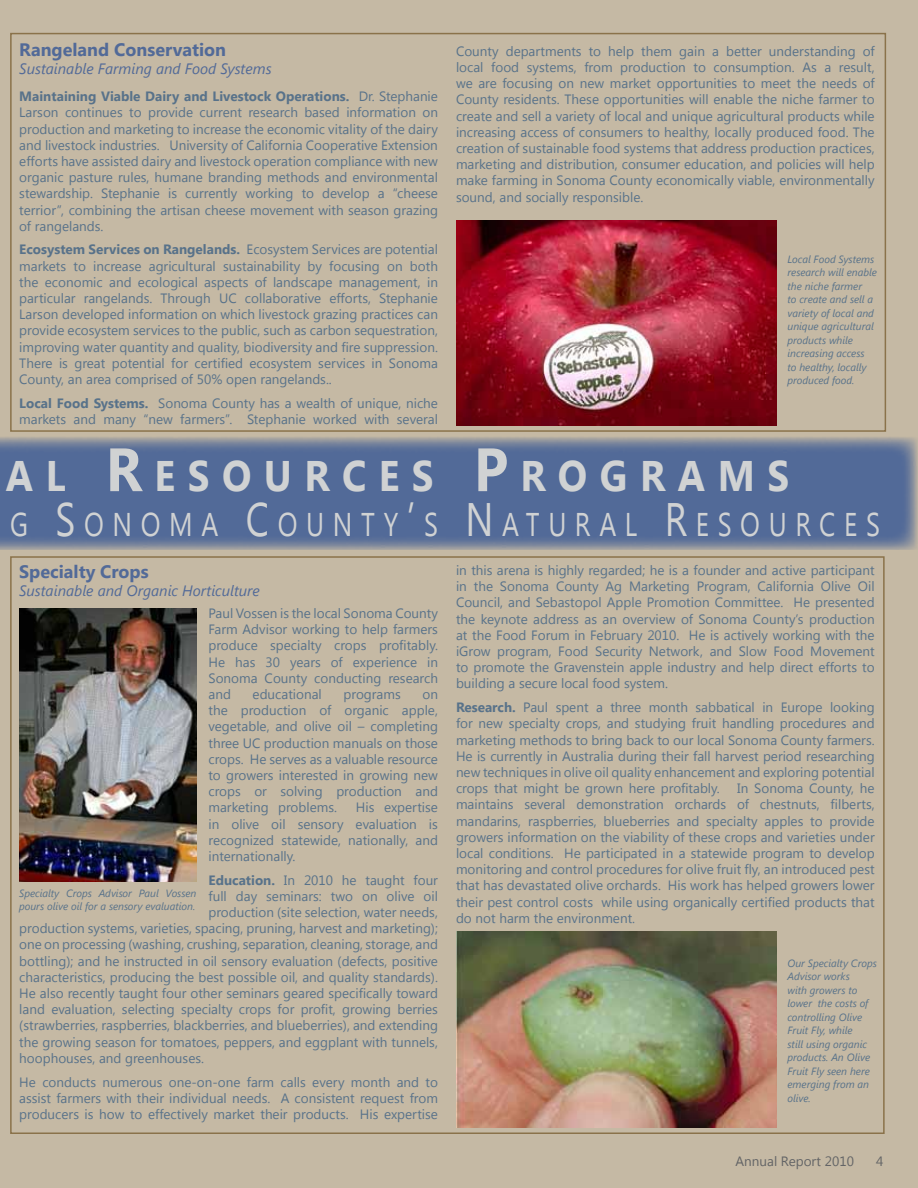
<style>
.page{position:relative;width:918px;height:1188px;background:#c5b9a4}
.page>*{position:absolute;margin:0;border:0;box-sizing:border-box;transform-origin:0 0}
.t1{font:700 42.75px "Segoe UI";letter-spacing:.32em;color:#d1d3d4;scale:.91 1}
.t2{font:32.85px "Segoe UI";letter-spacing:.33em;color:#d1d3d4;scale:.8 1}
.t3{font:700 18px "Segoe UI";color:#526a98}
.t4{font:italic 15px "Segoe UI";color:#526a98}
.t5{font:13.5px/16.2px "Segoe UI";color:#58728a;text-align:justify}
.t6{font:13.5px "Segoe UI";color:#636466}
.t7{font:italic 10.5px/13.5px "Segoe UI";color:#58728a}
.s1{font-weight:700}
.s2{font-size:61.05px}
.s3{font-size:46.8px}
</style>
<div class="page">
<svg style="left:0;top:437px;width:918px;height:113px;background:#5c7098"></svg>
<div style="left:10px;top:33px;width:876px;height:399px;border:2px solid #8a724a"></div>
<img style="left:456px;top:220px;width:320px;height:206px">
<img style="left:456px;top:931px;width:320px;height:197px">
<img style="left:19px;top:608px;width:177px;height:274px">
<h3 class="t3" style="left:19px;top:37px;width:208px">Rangeland Conservation</h3>
<p class="t4" style="left:19px;top:59px;width:254px">Sustainable Farming and Food Systems</p>
<p class="t5" style="left:19px;top:88px;width:420px"><span class="s1">Maintaining Viable Dairy and Livestock Operations.</span> Dr. Stephanie Larson continues to provide current research based information on production and marketing to increase the economic vitality of the dairy and livestock industries. University of California Cooperative Extension efforts have assisted dairy and livestock operation compliance with new organic pasture rules, humane branding methods and environmental stewardship. Stephanie is currently working to develop a “cheese terrior”, combining the artisan cheese movement with season grazing of rangelands.</p>
<p class="t5" style="left:19px;top:241px;width:420px"><span class="s1">Ecosystem Services on Rangelands.</span> Ecosystem Services are potential markets to increase agricultural sustainability by focusing on both the economic and ecological aspects of landscape management, in particular rangelands. Through UC collaborative efforts, Stephanie Larson developed information on which livestock grazing practices can provide ecosystem services to the public, such as carbon sequestration, improving water quantity and quality, biodiversity and fire suppression.<br>There is great potential for certified ecosystem services in Sonoma County, an area comprised of 50% open rangelands..</p>
<p class="t5" style="left:19px;top:394px;width:420px"><span class="s1">Local Food Systems.</span> Sonoma County has a wealth of unique, niche markets and many “new farmers”. Stephanie worked with several</p>
<p class="t5" style="left:456px;top:42px;width:420px">County departments to help them gain a better understanding of local food systems, from production to consumption. As a result, we are focusing on new market opportunities to meet the needs of County residents. These opportunities will enable the niche farmer to create and sell a variety of local and unique agricultural products while increasing access of consumers to healthy, locally produced food. The creation of sustainable food systems that address production practices, marketing and distribution, consumer education, and policies will help make farming in Sonoma County economically viable, environmentally sound, and socially responsible.</p>
<p class="t7" style="left:788px;top:252px;width:91px">Local Food Systems research will enable the niche farmer<br>to create and sell a variety of local and unique agricultural products while increasing access<br>to healthy, locally produced food.</p>
<h1 class="t1" style="left:6px;top:446px;width:862px">AL <span class="s2">R</span>ESOURCES <span class="s2">P</span>ROGRAMS</h1>
<h2 class="t2" style="left:10px;top:502px;width:1085px">G <span class="s3">S</span>ONOMA <span class="s3">C</span> OUNTY<span class="s3">’</span>S <span class="s3">N</span> ATURAL <span class="s3">R</span> ESOURCES</h2>
<h3 class="t3" style="left:19px;top:559px;width:131px">Specialty Crops</h3>
<p class="t4" style="left:19px;top:581px;width:242px">Sustainable and Organic Horticulture</p>
<p class="t5" style="left:208px;top:604px;width:231px">Paul Vossen is the local Sonoma County Farm Advisor working to help farmers produce specialty crops profitably.<br>He has 30 years of experience in Sonoma County conducting research and</p>
<p class="t5" style="left:456px;top:562px;width:420px">in this arena is highly regarded; he is a founder and active participant in the Sonoma County Ag Marketing Program, California Olive Oil Council, and Sebastopol Apple Promotion Committee. He presented the keynote address as an overview of Sonoma County’s production at the Food Forum in February 2010. He is actively working with the iGrow program, Food Security Network, and Slow Food Movement to promote the Gravenstein apple industry and help direct efforts to building a secure local food system.</p>
<p class="t5" style="left:456px;top:699px;width:420px"><span class="s1">Research.</span> Paul spent a three month sabbatical in Europe looking for new specialty crops, and studying fruit handling procedures and marketing methods to bring back to our local Sonoma County farmers.<br>He is currently in Australia during their fall harvest period researching new techniques in olive oil quality enhancement and exploring potential crops that might be grown here profitably.</p>
<p class="t5" style="left:253px;top:685px;width:71px">educational</p>
<p class="t5" style="left:344px;top:685px;width:59px">programs</p>
<p class="t5" style="left:208px;top:685px;width:231px;text-indent:214px">on the production of organic apple, vegetable, and olive oil – completing three UC production manuals on those crops. He serves as a valuable resource to growers interested in growing new crops or solving production and marketing problems.</p>
<p class="t5" style="left:456px;top:780px;width:420px;text-indent:281px">In Sonoma County, he maintains several demonstration orchards of chestnuts, filberts, mandarins, raspberries, blueberries and specialty apples to provide growers information on the viability of these crops and varieties under local conditions. He participated in a statewide program to develop monitoring and control procedures for olive fruit fly, an introduced pest that has devastated olive orchards. His work has helped growers lower their pest control costs while using organically certified products that do not harm the environment.</p>
<p class="t5" style="left:208px;top:799px;width:231px;text-indent:147px">His expertise in olive oil sensory evaluation is recognized statewide, nationally, and internationally.</p>
<p class="t5" style="left:208px;top:871px;width:231px"><span class="s1">Education.</span> In 2010 he taught four</p>
<p class="t5" style="left:208px;top:887px;width:231px">full day seminars: two on olive oil</p>
<p class="t5" style="left:208px;top:904px;width:231px">production (site selection, water needs,</p>
<p class="t5" style="left:19px;top:920px;width:420px">production systems, varieties, spacing, pruning, harvest and marketing);</p>
<p class="t5" style="left:19px;top:936px;width:420px">one on processing (washing, crushing, separation, cleaning, storage, and</p>
<p class="t5" style="left:19px;top:952px;width:420px">bottling); and he instructed in oil sensory evaluation (defects, positive</p>
<p class="t5" style="left:19px;top:968px;width:420px">characteristics, producing the best possible oil, and quality standards).</p>
<p class="t5" style="left:19px;top:985px;width:420px">He also recently taught four other seminars geared specifically toward</p>
<p class="t5" style="left:19px;top:1001px;width:420px">land evaluation, selecting specialty crops for profit, growing berries</p>
<p class="t5" style="left:19px;top:1017px;width:420px">(strawberries, raspberries, blackberries, and blueberries), and extending</p>
<p class="t5" style="left:19px;top:1033px;width:420px">the growing season for tomatoes, peppers, and eggplant with tunnels,</p>
<p class="t5" style="left:19px;top:1049px;width:186px">hoophouses, and greenhouses.</p>
<p class="t5" style="left:19px;top:1073px;width:420px">He conducts numerous one-on-one farm calls every month and to assist farmers with their individual needs. A consistent request from producers is how to effectively market their products. His expertise</p>
<p class="t7" style="left:19px;top:886px;width:179px">Specialty Crops Advisor Paul Vossen pours olive oil for a sensory evaluation.</p>
<p class="t7" style="left:788px;top:956px;width:91px">Our Specialty Crops<br>Advisor works<br>with growers to lower the costs of controlling Olive<br>Fruit Fly, while<br>still using organic products. An Olive<br>Fruit Fly seen here emerging from an olive.</p>
<p class="t6" style="left:736px;top:1152px;width:120px">Annual Report 2010</p>
<p class="t6" style="left:876px;top:1152px;width:9px">4</p>
</div>
